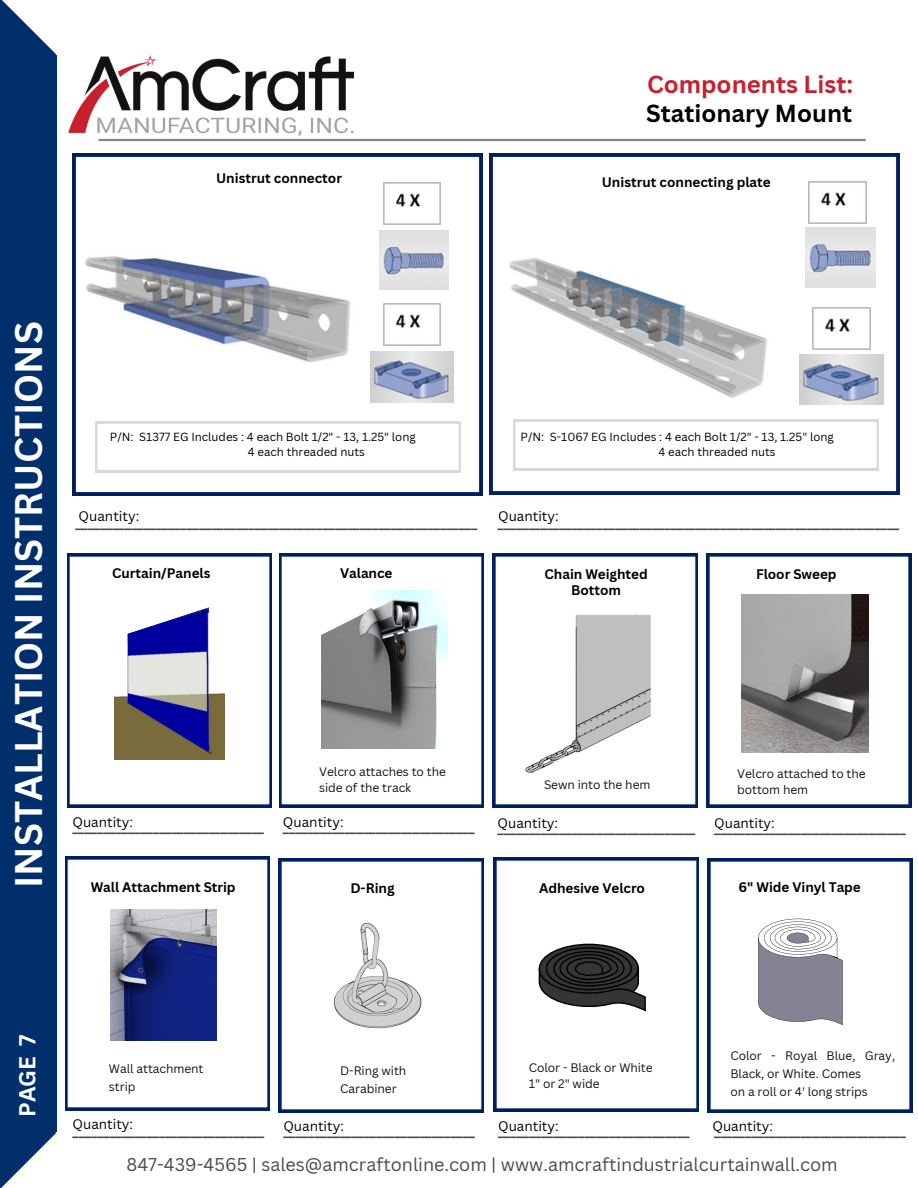
<style>
.page{position:relative;width:918px;height:1188px;background:#fff}
.page>*{position:absolute;margin:0;border:0;box-sizing:border-box;transform-origin:0 0}
.t1{font:700 37.5px "Canva Sans";color:#fff}
.t2{font:700 24px "Canva Sans";color:#000}
.t3{font:700 24px "Canva Sans";color:#c8202f}
.t4{font:700 22.5px "Canva Sans";color:#fff}
.t5{font:18px "Canva Sans";color:#4b4b4b}
.t6{font:700 13.5px "Canva Sans";color:#4b4b4b}
.t7{font:700 13.5px "Canva Sans";letter-spacing:-.005em;color:#000}
.t8{font:13.5px "Canva Sans";color:#000}
.t9{font:12px/16px "Canva Sans";letter-spacing:-.005em;color:#131313}
.t10{font:11.4px "Canva Sans";color:#000}
</style>
<div class="page">
<div style="left:0;top:56px;width:57px;height:1076px;background:#012f6c"></div>
<svg style="left:0;top:0;width:56px;height:56px;fill:#012f6c"></svg>
<svg style="left:0;top:1132px;width:56px;height:56px;fill:#012f6c"></svg>
<img style="left:493px;top:553px;width:204px;height:255px">
<svg style="left:109px;top:135px;width:275px;height:19px"></svg>
<hr style="left:99px;top:139px;width:767px;height:2px;background:#868294">
<img style="left:72px;top:154px;width:411px;height:342px">
<img style="left:490px;top:154px;width:409px;height:340px">
<svg style="left:95px;top:422px;width:366px;height:50px"></svg>
<svg style="left:513px;top:420px;width:366px;height:50px"></svg>
<img style="left:79px;top:216px;width:285px;height:160px">
<img style="left:379px;top:230px;width:70px;height:60px">
<img style="left:371px;top:351px;width:83px;height:51px">
<img style="left:384px;top:182px;width:57px;height:42px">
<img style="left:384px;top:303px;width:57px;height:42px">
<img style="left:504px;top:248px;width:270px;height:155px">
<img style="left:809px;top:182px;width:57px;height:41px">
<img style="left:806px;top:228px;width:70px;height:59px">
<img style="left:813px;top:308px;width:57px;height:41px">
<img style="left:800px;top:354px;width:83px;height:51px">
<img style="left:279px;top:858px;width:204px;height:255px">
<img style="left:494px;top:858px;width:205px;height:254px">
<svg style="left:539px;top:944px;width:107px;height:67px"></svg>
<img style="left:67px;top:553px;width:205px;height:255px">
<img style="left:279px;top:553px;width:205px;height:255px">
<img style="left:322px;top:590px;width:126px;height:159px">
<img style="left:65px;top:856px;width:205px;height:254px">
<img style="left:111px;top:909px;width:105px;height:132px">
<img style="left:707px;top:858px;width:205px;height:255px">
<div style="left:846px;top:929px;width:47px;height:50px;background:#fff"></div>
<img style="left:523px;top:611px;width:129px;height:171px">
<img style="left:327px;top:918px;width:105px;height:127px">
<img style="left:706px;top:553px;width:205px;height:255px">
<img style="left:741px;top:594px;width:127px;height:159px">
<svg style="left:758px;top:919px;width:85px;height:106px"></svg>
<div style="left:847px;top:928px;width:38px;height:53px;background:#fff"></div>
<img style="left:114px;top:603px;width:111px;height:156px">
<svg style="left:111px;top:573px;width:102px;height:63px"></svg>
<img style="left:68px;top:55px;width:286px;height:80px">
<p class="t7" style="left:216px;top:168px;width:127px">Unistrut connector</p>
<p class="t3" style="left:647px;top:68px;width:207px">Components List:</p>
<p class="t2" style="left:646px;top:97px;width:208px">Stationary Mount</p>
<p class="t7" style="left:602px;top:173px;width:171px">Unistrut connecting plate</p>
<p class="t1" style="left:2px;top:888px;width:568px;rotate:-90deg">INSTALLATION INSTRUCTIONS</p>
<p class="t10" style="left:110px;top:429px;width:307px">P/N: S1377 EG Includes : 4 each Bolt 1/2" - 13, 1.25" long</p>
<p class="t10" style="left:248px;top:444px;width:119px">4 each threaded nuts</p>
<p class="t10" style="left:521px;top:429px;width:315px">P/N: S-1067 EG Includes : 4 each Bolt 1/2" - 13, 1.25" long</p>
<p class="t10" style="left:658px;top:444px;width:119px">4 each threaded nuts</p>
<p class="t8" style="left:79px;top:507px;width:62px">Quantity:</p>
<p class="t8" style="left:498px;top:507px;width:62px">Quantity:</p>
<p class="t6" style="left:75px;top:513px;width:403px">_________________________________________________________________</p>
<p class="t6" style="left:498px;top:513px;width:403px">_________________________________________________________________</p>
<p class="t7" style="left:112px;top:563px;width:100px">Curtain/Panels</p>
<p class="t7" style="left:340px;top:563px;width:54px">Valance</p>
<p class="t7" style="left:545px;top:565px;width:105px">Chain Weighted</p>
<p class="t7" style="left:756px;top:565px;width:82px">Floor Sweep</p>
<p class="t7" style="left:571px;top:581px;width:51px">Bottom</p>
<p class="t8" style="left:72px;top:812px;width:62px">Quantity:</p>
<p class="t6" style="left:72px;top:817px;width:193px">_______________________________</p>
<p class="t9" style="left:319px;top:763px;width:128px">Velcro attaches to the side of the track</p>
<p class="t8" style="left:283px;top:813px;width:62px">Quantity:</p>
<p class="t6" style="left:283px;top:818px;width:193px">_______________________________</p>
<p class="t9" style="left:544px;top:777px;width:108px">Sewn into the hem</p>
<p class="t9" style="left:737px;top:765px;width:130px">Velcro attached to the bottom hem</p>
<p class="t8" style="left:498px;top:813px;width:62px">Quantity:</p>
<p class="t6" style="left:498px;top:818px;width:199px">________________________________</p>
<p class="t8" style="left:714px;top:813px;width:62px">Quantity:</p>
<p class="t6" style="left:714px;top:818px;width:193px">_______________________________</p>
<p class="t7" style="left:91px;top:878px;width:146px">Wall Attachment Strip</p>
<p class="t7" style="left:350px;top:878px;width:46px">D-Ring</p>
<p class="t7" style="left:539px;top:879px;width:107px">Adhesive Velcro</p>
<p class="t7" style="left:738px;top:878px;width:124px">6" Wide Vinyl Tape</p>
<p class="t4" style="left:11px;top:1117px;width:84px;rotate:-90deg">PAGE 7</p>
<p class="t9" style="left:109px;top:1059px;width:96px;line-height:18px">Wall attachment strip</p>
<p class="t8" style="left:73px;top:1115px;width:62px">Quantity:</p>
<p class="t6" style="left:73px;top:1121px;width:193px">_______________________________</p>
<p class="t9" style="left:340px;top:1062px;width:68px">D-Ring with</p>
<p class="t9" style="left:340px;top:1080px;width:58px">Carabiner</p>
<p class="t8" style="left:283px;top:1117px;width:62px">Quantity:</p>
<p class="t6" style="left:283px;top:1121px;width:193px">_______________________________</p>
<p class="t9" style="left:529px;top:1060px;width:125px">Color - Black or White</p>
<p class="t9" style="left:529px;top:1076px;width:72px">1" or 2" wide</p>
<p class="t8" style="left:498px;top:1117px;width:62px">Quantity:</p>
<p class="t6" style="left:498px;top:1122px;width:193px">_______________________________</p>
<p class="t9" style="left:730px;top:1046px;width:166px;line-height:18px">Color - Royal Blue, Gray,<br>Black, or White. Comes</p>
<p class="t9" style="left:730px;top:1083px;width:139px">on a roll or 4' long strips</p>
<p class="t8" style="left:712px;top:1117px;width:62px">Quantity:</p>
<p class="t6" style="left:714px;top:1122px;width:193px">_______________________________</p>
<p class="t5" style="left:127px;top:1152px;width:713px">847-439-4565 | sales@amcraftonline.com | www.amcraftindustrialcurtainwall.com</p>
</div>
